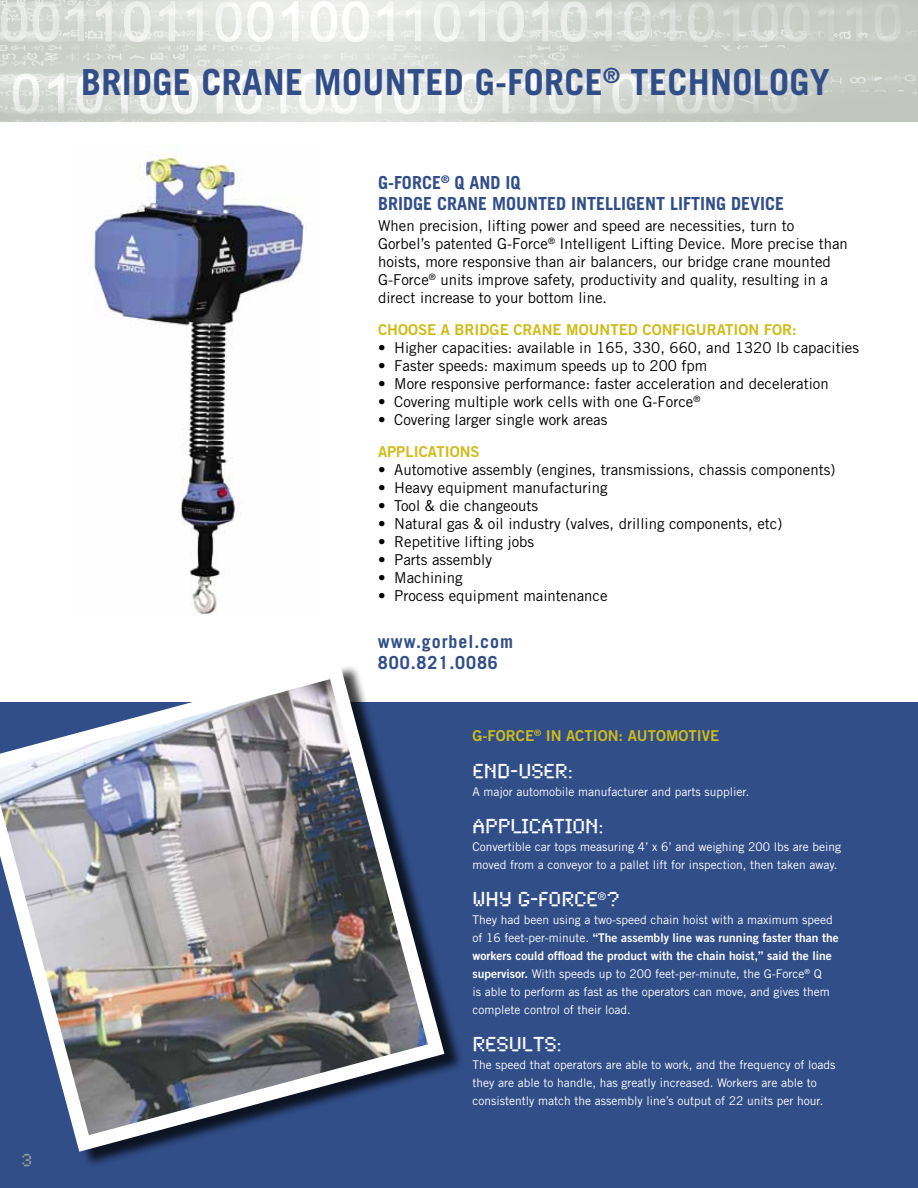
<style>
.page{position:relative;width:918px;height:1188px;background:#fff}
.page>*{position:absolute;margin:0;border:0;box-sizing:border-box;transform-origin:0 0}
.t1{font:700 36px "Trade Gothic";letter-spacing:.01em;color:#314e89}
.t2{font:21px "Synchro LET";color:#fff}
.t3{font:700 18px "Trade Gothic";color:#314e89}
.t4{font:700 18px/21px "Trade Gothic";letter-spacing:.05em;color:#314e89}
.t5{font:18px "Synchro LET";color:#949b93}
.t6{font:15px/18px "Trade Gothic";color:#000}
.t7{font:15px "Trade Gothic Bold Two";color:#d0bb17}
.t8{font:12px/18px "Trade Gothic";color:#fff}
.t9{font:12px/18px "Trade Gothic Bold Two";color:#fff}
.s1{font-family:"Trade Gothic"}
.s2{font-family:"Trade Gothic Bold Two"}
</style>
<div class="page">
<div style="left:0;top:702px;width:918px;height:486px;background:#314e89"></div>
<img style="left:93px;top:146px;width:211px;height:469px">
<div style="left:0;top:663px;width:464px;height:505px;background:#000;opacity:.75"></div>
<svg style="left:0;top:663px;width:444px;height:489px"></svg>
<img style="left:0;top:679px;width:428px;height:456px">
<img style="left:0;top:0;width:918px;height:122px">
<p class="t5" style="left:22px;top:1144px;width:12px">3</p>
<h1 class="t1" style="left:81px;top:60px;width:58px">BRIDGE</h1>
<h1 class="t1" style="left:202px;top:60px;width:62px">CRANE</h1>
<h1 class="t1" style="left:314px;top:60px;width:91px">MOUNTED</h1>
<h1 class="t1" style="left:475px;top:60px;width:357px">G-FORCE<sup>®</sup> TECHNOLOGY</h1>
<p class="t3" style="left:378px;top:172px;width:103px">G-FORCE<sup>®</sup> Q AND</p>
<p class="t3" style="left:505px;top:172px;width:17px">IQ</p>
<p class="t3" style="left:378px;top:193px;width:29px">BRIDGE</p>
<p class="t3" style="left:437px;top:193px;width:31px">CRANE</p>
<p class="t3" style="left:492px;top:193px;width:46px">MOUNTED</p>
<p class="t3" style="left:571px;top:193px;width:108px">INTELLIGENT LIFTING</p>
<p class="t3" style="left:731px;top:193px;width:53px">DEVICE</p>
<p class="t6" style="left:378px;top:217px;width:471px">When precision, lifting power and speed are necessities, turn to Gorbel’s patented G-Force<sup>®</sup> Intelligent Lifting Device. More precise than hoists, more responsive than air balancers, our bridge crane mounted G-Force<sup>®</sup> units improve safety, productivity and quality, resulting in a direct increase to your bottom line.</p>
<p class="t7" style="left:378px;top:320px;width:155px">Choose A BRIDGE CRANE</p>
<p class="t7" style="left:566px;top:320px;width:24px">MOUNTE</p>
<p class="t7" style="left:628px;top:320px;width:35px">D CONF</p>
<p class="t7" style="left:681px;top:320px;width:16px">IGURAT</p>
<p class="t7" style="left:733px;top:320px;width:41px">ION FOR</p>
<p class="t7" style="left:792px;top:320px;width:6px">:</p>
<p class="t6" style="left:378px;top:338px;width:483px">• Higher capacities: available in 165, 330, 660, and 1320 lb capacities</p>
<p class="t6" style="left:378px;top:356px;width:331px">• Faster speeds: maximum speeds up to 200 fpm</p>
<p class="t6" style="left:378px;top:374px;width:452px">• More responsive performance: faster acceleration and deceleration</p>
<p class="t6" style="left:378px;top:392px;width:324px">• Covering multiple work cells with one G-Force<sup>®</sup></p>
<p class="t6" style="left:378px;top:410px;width:231px">• Covering larger single work areas</p>
<p class="t7" style="left:378px;top:442px;width:101px">Applications</p>
<p class="t6" style="left:378px;top:460px;width:459px">• Automotive assembly (engines, transmissions, chassis components)</p>
<p class="t6" style="left:378px;top:478px;width:231px">• Heavy equipment manufacturing</p>
<p class="t6" style="left:378px;top:496px;width:162px">• Tool &amp; die changeouts</p>
<p class="t6" style="left:378px;top:514px;width:406px">• Natural gas &amp; oil industry (valves, drilling components, etc)</p>
<p class="t6" style="left:378px;top:532px;width:158px">• Repetitive lifting jobs</p>
<p class="t6" style="left:378px;top:550px;width:116px">• Parts assembly</p>
<p class="t6" style="left:378px;top:568px;width:86px">• Machining</p>
<p class="t6" style="left:378px;top:586px;width:231px">• Process equipment maintenance</p>
<p class="t4" style="left:378px;top:631px;width:137px">WWW.GORBEL.COM<br>800.821.0086</p>
<p class="t7" style="left:472px;top:726px;width:248px">G-Force<sup>®</sup> In Action: Automotive</p>
<h2 class="t2" style="left:472px;top:752px;width:102px">END-USER:</h2>
<p class="t8" style="left:472px;top:783px;width:278px">A major automobile manufacturer and parts supplier.</p>
<h2 class="t2" style="left:472px;top:807px;width:25px">APPLI</h2>
<h2 class="t2" style="left:529px;top:807px;width:76px">CATION:</h2>
<p class="t8" style="left:472px;top:838px;width:370px">Convertible car tops measuring 4’ x 6’ and weighing 200 lbs are being moved from a conveyor to a pallet lift for inspection, then taken away.</p>
<h2 class="t2" style="left:472px;top:880px;width:148px">WHY G-FORCE<sup>®</sup>?</h2>
<p class="t8" style="left:472px;top:910px;width:362px">They had been using a two-speed chain hoist with a maximum speed</p>
<p class="t9" style="left:472px;top:928px;width:368px"><span class="s1">of 16 feet-per-minute.</span> “The assembly line was running faster than the workers could offload the product with the chain hoist,” said the line</p>
<p class="t8" style="left:472px;top:964px;width:359px"><span class="s2">supervisor.</span> With speeds up to 200 feet-per-minute, the G-Force<sup>®</sup> Q is able to perform as fast as the operators can move, and gives them complete control of their load.</p>
<h2 class="t2" style="left:472px;top:1025px;width:26px">RESULTS</h2>
<h2 class="t2" style="left:557px;top:1025px;width:7px">:</h2>
<p class="t8" style="left:472px;top:1055px;width:364px">The speed that operators are able to work, and the frequency of loads they are able to handle, has greatly increased. Workers are able to consistently match the assembly line’s output of 22 units per hour.</p>
</div>
